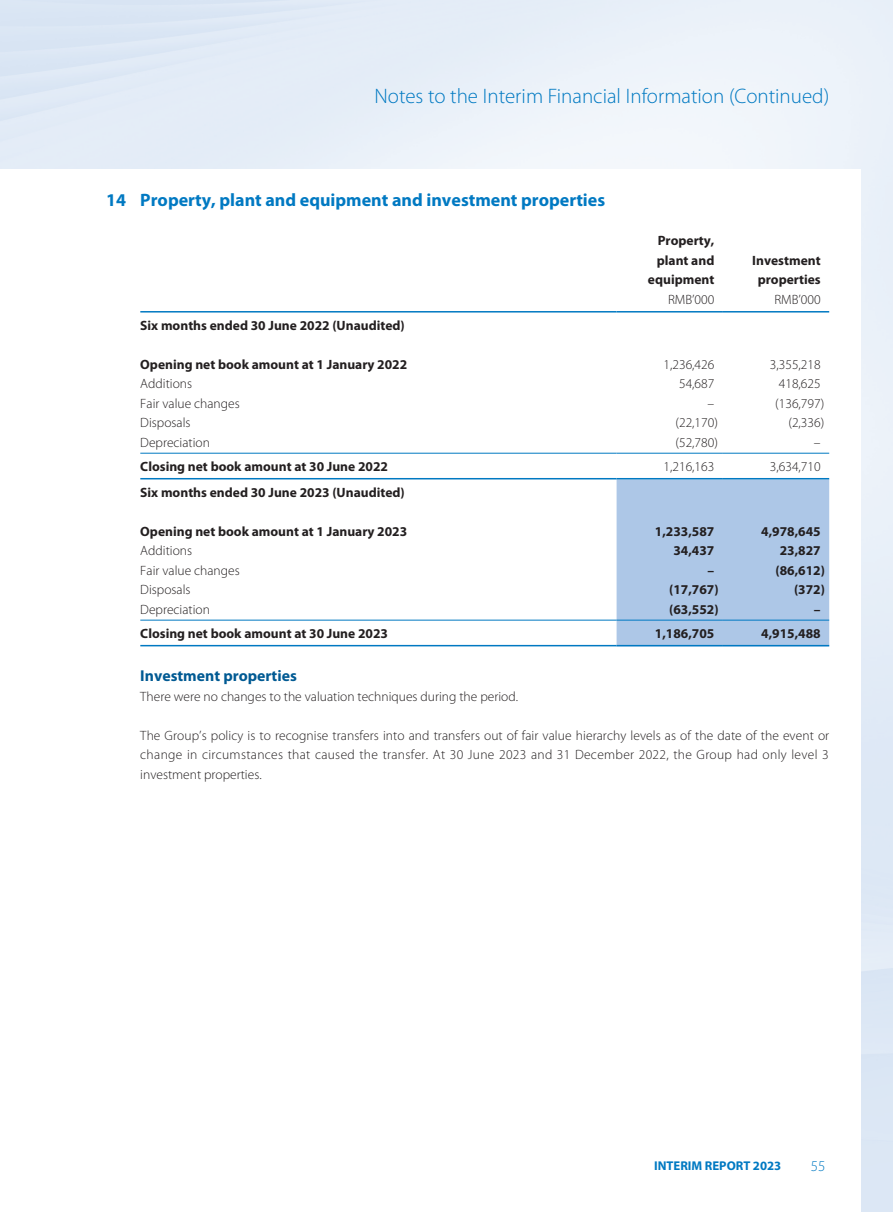
<style>
.page{position:relative;width:893px;height:1212px;background:#fff}
.page>*{position:absolute;margin:0;border:0;box-sizing:border-box;transform-origin:0 0}
.t1{font:300 21px "Myriad Pro";color:#0079c2}
._01_H1{font:700 18px "Myriad Pro";color:#0079c2}
._02_H2{font:700 15.75px "Myriad Pro";color:#005a93}
.t2{font:300 15px "Myriad Pro";color:#0079c2}
._50_Table_txt{font:700 13.5px "Myriad Pro";color:#231f20}
._00_txt{font:300 13.5px/19.5px "Myriad Pro";color:#231f20;text-align:justify}
._50_Table_txt-2{font:300 13.5px "Myriad Pro";color:#231f20}
.t3{font:700 12.75px "Myriad Pro";color:#0079c2}
</style>
<div class="page">
<div style="left:617px;top:479px;width:212px;height:166px;background:#adc7e7"></div>
<hr style="left:140px;top:311px;width:477px;height:1px;background:#0079c2">
<hr style="left:617px;top:311px;width:106px;height:1px;background:#0079c2">
<hr style="left:723px;top:311px;width:106px;height:1px;background:#0079c2">
<hr style="left:140px;top:453px;width:477px;height:1px;background:#0079c2">
<hr style="left:617px;top:453px;width:106px;height:1px;background:#0079c2">
<hr style="left:723px;top:453px;width:106px;height:1px;background:#0079c2">
<hr style="left:140px;top:478px;width:477px;height:1px;background:#0079c2">
<hr style="left:617px;top:478px;width:106px;height:1px;background:#0079c2">
<hr style="left:723px;top:478px;width:106px;height:1px;background:#0079c2">
<hr style="left:140px;top:620px;width:477px;height:1px;background:#0079c2">
<hr style="left:617px;top:620px;width:106px;height:1px;background:#0079c2">
<hr style="left:723px;top:620px;width:106px;height:1px;background:#0079c2">
<hr style="left:140px;top:645px;width:477px;height:1px;background:#0079c2">
<hr style="left:617px;top:645px;width:106px;height:1px;background:#0079c2">
<hr style="left:723px;top:645px;width:106px;height:1px;background:#0079c2">
<h1 class="t1" style="left:374px;top:83px;width:456px">Notes to the Interim Financial Information (Continued)</h1>
<p class="_01_H1" style="left:106px;top:190px;width:500px">14 Property, plant and equipment and investment properties</p>
<p class="_50_Table_txt" style="left:658px;top:233px;width:58px">Property,</p>
<p class="_50_Table_txt" style="left:657px;top:253px;width:59px">plant and</p>
<p class="_50_Table_txt" style="left:648px;top:272px;width:68px">equipment</p>
<p class="_50_Table_txt" style="left:752px;top:253px;width:70px">Investment</p>
<p class="_50_Table_txt" style="left:758px;top:272px;width:64px">properties</p>
<p class="_50_Table_txt-2" style="left:668px;top:291px;width:48px">RMB’000</p>
<p class="_50_Table_txt-2" style="left:774px;top:291px;width:48px">RMB’000</p>
<p class="_50_Table_txt" style="left:140px;top:318px;width:266px">Six months ended 30 June 2022 (Unaudited)</p>
<p class="_50_Table_txt" style="left:140px;top:357px;width:268px">Opening net book amount at 1 January 2022</p>
<p class="_50_Table_txt-2" style="left:664px;top:356px;width:52px">1,236,426</p>
<p class="_50_Table_txt-2" style="left:770px;top:356px;width:52px">3,355,218</p>
<p class="_50_Table_txt-2" style="left:140px;top:376px;width:53px">Additions</p>
<p class="_50_Table_txt-2" style="left:679px;top:376px;width:37px">54,687</p>
<p class="_50_Table_txt-2" style="left:779px;top:376px;width:43px">418,625</p>
<p class="_50_Table_txt-2" style="left:140px;top:395px;width:101px">Fair value changes</p>
<p class="_50_Table_txt-2" style="left:708px;top:395px;width:8px">–</p>
<p class="_50_Table_txt-2" style="left:775px;top:395px;width:51px">(136,797)</p>
<p class="_50_Table_txt-2" style="left:140px;top:415px;width:52px">Disposals</p>
<p class="_50_Table_txt-2" style="left:675px;top:415px;width:44px">(22,170)</p>
<p class="_50_Table_txt-2" style="left:788px;top:415px;width:37px">(2,336)</p>
<p class="_50_Table_txt-2" style="left:140px;top:434px;width:71px">Depreciation</p>
<p class="_50_Table_txt-2" style="left:675px;top:434px;width:44px">(52,780)</p>
<p class="_50_Table_txt-2" style="left:814px;top:434px;width:8px">–</p>
<p class="_50_Table_txt" style="left:140px;top:459px;width:249px">Closing net book amount at 30 June 2022</p>
<p class="_50_Table_txt-2" style="left:664px;top:458px;width:52px">1,216,163</p>
<p class="_50_Table_txt-2" style="left:770px;top:458px;width:52px">3,634,710</p>
<p class="_50_Table_txt" style="left:140px;top:485px;width:266px">Six months ended 30 June 2023 (Unaudited)</p>
<p class="_50_Table_txt" style="left:140px;top:524px;width:268px">Opening net book amount at 1 January 2023</p>
<p class="_50_Table_txt" style="left:655px;top:524px;width:61px">1,233,587</p>
<p class="_50_Table_txt" style="left:761px;top:524px;width:61px">4,978,645</p>
<p class="_50_Table_txt-2" style="left:140px;top:543px;width:53px">Additions</p>
<p class="_50_Table_txt" style="left:673px;top:543px;width:42px">34,437</p>
<p class="_50_Table_txt" style="left:780px;top:543px;width:42px">23,827</p>
<p class="_50_Table_txt-2" style="left:140px;top:562px;width:101px">Fair value changes</p>
<p class="_50_Table_txt" style="left:708px;top:563px;width:8px">–</p>
<p class="_50_Table_txt" style="left:775px;top:563px;width:51px">(86,612)</p>
<p class="_50_Table_txt-2" style="left:140px;top:582px;width:52px">Disposals</p>
<p class="_50_Table_txt" style="left:669px;top:582px;width:51px">(17,767)</p>
<p class="_50_Table_txt" style="left:794px;top:582px;width:32px">(372)</p>
<p class="_50_Table_txt-2" style="left:140px;top:601px;width:71px">Depreciation</p>
<p class="_50_Table_txt" style="left:669px;top:602px;width:51px">(63,552)</p>
<p class="_50_Table_txt" style="left:814px;top:602px;width:8px">–</p>
<p class="_50_Table_txt" style="left:140px;top:626px;width:249px">Closing net book amount at 30 June 2023</p>
<p class="_50_Table_txt" style="left:655px;top:626px;width:61px">1,186,705</p>
<p class="_50_Table_txt" style="left:761px;top:626px;width:61px">4,915,488</p>
<p class="_02_H2" style="left:140px;top:667px;width:158px">Investment properties</p>
<p class="_00_txt" style="left:140px;top:686px;width:379px">There were no changes to the valuation techniques during the period.</p>
<p class="_00_txt" style="left:140px;top:725px;width:690px">The Group’s policy is to recognise transfers into and transfers out of fair value hierarchy levels as of the date of the event or change in circumstances that caused the transfer. At 30 June 2023 and 31 December 2022, the Group had only level 3 investment properties.</p>
<p class="t3" style="left:654px;top:1158px;width:129px">INTERIM REPORT 2023</p>
<p class="t2" style="left:811px;top:1157px;width:16px">55</p>
</div>
